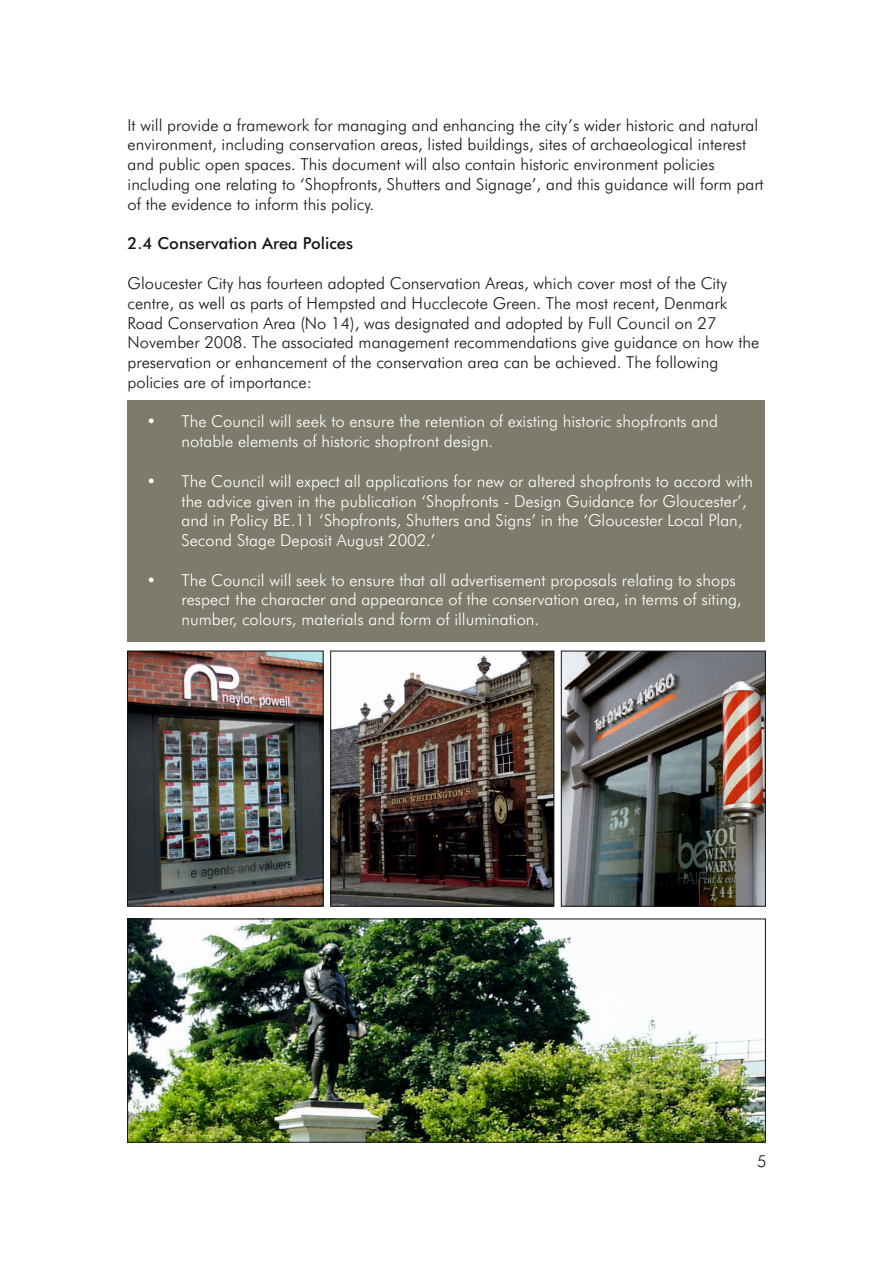
<style>
.page{position:relative;width:893px;height:1263px;background:#fff}
.page>*{position:absolute;margin:0;border:0;box-sizing:border-box;transform-origin:0 0}
.t1{font:300 16.5px/19.8px "Futura BT";color:#151616}
.t2{font:300 16.5px/19.8px "Futura BT";color:#fff}
.t3{font:500 16.5px "Futura BT";color:#151616}
.s1{font-style:italic}
</style>
<div class="page">
<div style="left:128px;top:400px;width:637px;height:241px;background:#7d7b6c"></div>
<img style="left:332px;top:653px;width:220px;height:251px">
<img style="left:129px;top:921px;width:635px;height:219px">
<div style="left:330px;top:651px;width:224px;height:255px;border:1px solid #151616"></div>
<div style="left:127px;top:919px;width:639px;height:223px;border:1px solid #151616"></div>
<img style="left:563px;top:653px;width:201px;height:251px">
<div style="left:561px;top:651px;width:205px;height:255px;border:1px solid #151616"></div>
<img style="left:129px;top:653px;width:192px;height:251px">
<div style="left:127px;top:651px;width:196px;height:255px;border:1px solid #121415"></div>
<p class="t1" style="left:128px;top:117px;width:638px">It will provide a framework for managing and enhancing the city’s wider historic and natural environment, including conservation areas, listed buildings, sites of archaeological interest and public open spaces. This document will also contain historic environment policies including one relating to ‘Shopfronts, Shutters and Signage’, and this guidance will form part of the evidence to inform this policy.</p>
<p class="t3" style="left:128px;top:237px;width:227px">2.4 Conservation Area Polices</p>
<p class="t1" style="left:128px;top:275px;width:633px">Gloucester City has fourteen adopted Conservation Areas, which cover most of the City centre, as well as parts of Hempsted and Hucclecote Green. The most recent, Denmark Road Conservation Area (No 14), was designated and adopted by Full Council on 27<br>November 2008. The associated management recommendations give guidance on how the preservation or enhancement of the conservation area can be achieved. The following policies are of importance:</p>
<p class="t2" style="left:182px;top:413px;width:538px;text-indent:-35px">• The Council will seek to ensure the retention of existing historic shopfronts and notable elements of historic shopfront design.</p>
<p class="t2" style="left:182px;top:472px;width:573px;text-indent:-35px">• The Council will expect all applications for new or altered shopfronts to accord with the advice given in the publication ‘Shopfronts - Design Guidance for Gloucester’, and in Policy BE.11 ‘Shopfronts, Shutters and Signs’ in the ‘Gloucester Local Plan, Second Stage Deposit August 2002.’</p>
<p class="t2" style="left:182px;top:571px;width:561px;text-indent:-35px"><span class="s1">•</span> The Council will seek to ensure that all advertisement proposals relating to shops respect the character and appearance of the conservation area, in terms of siting, number, colours, materials and form of illumination.</p>
<p class="t1" style="left:757px;top:1152px;width:11px">5</p>
</div>
